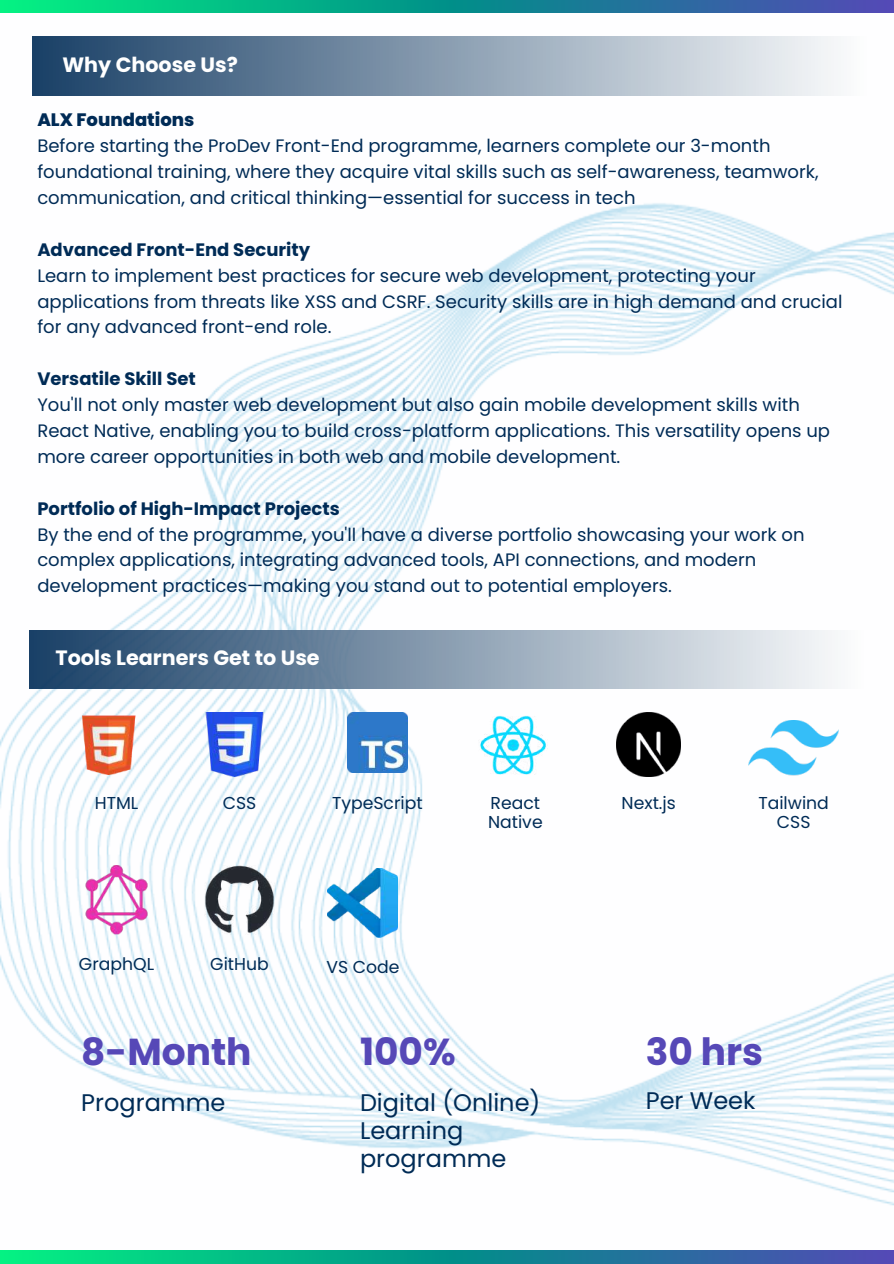
<style>
.page{position:relative;width:894px;height:1264px;background:#fff}
.page>*{position:absolute;margin:0;border:0;box-sizing:border-box;transform-origin:0 0}
.t1{font:700 37.5px "Poppins";color:#5648b7}
.t2{font:24px/28.2px "Poppins";color:#002b56}
.t3{font:700 20.7px "Poppins";color:#fff}
.t4{font:18px/25.8px "Poppins";color:#002b56}
.t5{font:700 18px "Poppins";color:#002b56}
.t6{font:800 18px "Poppins";color:#002b56}
.t7{font:17.25px/19.4px "Poppins";color:#002b56}
</style>
<div class="page">
<img style="left:0;top:36px;width:893px;height:1170px">
<svg style="left:0;top:0;width:893px;height:13px;background:#169692"></svg>
<svg style="left:0;top:1250px;width:893px;height:13px;background:#169692"></svg>
<img style="left:72px;top:702px;width:73px;height:72px">
<div style="left:32px;top:37px;width:834px;height:58px;background:linear-gradient(to right,#194066,#fcfdfd)"></div>
<div style="left:30px;top:630px;width:833px;height:58px;background:linear-gradient(to right,#183f66,#fdfdfd)"></div>
<img style="left:616px;top:713px;width:64px;height:63px">
<img style="left:81px;top:865px;width:70px;height:69px">
<img style="left:203px;top:713px;width:64px;height:63px">
<img style="left:347px;top:713px;width:60px;height:59px">
<img style="left:478px;top:710px;width:69px;height:69px">
<img style="left:748px;top:720px;width:90px;height:55px">
<img style="left:204px;top:865px;width:70px;height:69px">
<img style="left:328px;top:868px;width:69px;height:69px">
<p class="t3" style="left:62px;top:50px;width:177px">Why Choose Us?</p>
<p class="t6" style="left:37px;top:107px;width:158px">ALX Foundations</p>
<p class="t4" style="left:37px;top:133px;width:782px">Before starting the ProDev Front-End programme, learners complete our 3-month foundational training, where they acquire vital skills such as self-awareness, teamwork, communication, and critical thinking—essential for success in tech</p>
<p class="t5" style="left:37px;top:237px;width:274px">Advanced Front-End Security</p>
<p class="t4" style="left:37px;top:262px;width:806px">Learn to implement best practices for secure web development, protecting your applications from threats like XSS and CSRF. Security skills are in high demand and crucial for any advanced front-end role.</p>
<p class="t5" style="left:37px;top:366px;width:160px">Versatile Skill Set</p>
<p class="t4" style="left:37px;top:392px;width:794px">You'll not only master web development but also gain mobile development skills with<br>React Native, enabling you to build cross-platform applications. This versatility opens up more career opportunities in both web and mobile development.</p>
<p class="t5" style="left:37px;top:496px;width:304px">Portfolio of High-Impact Projects</p>
<p class="t4" style="left:37px;top:521px;width:768px">By the end of the programme, you'll have a diverse portfolio showcasing your work on complex applications, integrating advanced tools, API connections, and modern development practices—making you stand out to potential employers.</p>
<p class="t3" style="left:55px;top:643px;width:265px">Tools Learners Get to Use</p>
<p class="t7" style="left:95px;top:792px;width:45px">HTML</p>
<p class="t7" style="left:223px;top:792px;width:35px">CSS</p>
<p class="t7" style="left:332px;top:792px;width:92px">TypeScript</p>
<p class="t7" style="left:488px;top:792px;width:56px">React<br>Native</p>
<p class="t7" style="left:621px;top:792px;width:56px">Next.js</p>
<p class="t7" style="left:758px;top:792px;width:72px;text-align:center">Tailwind<br>CSS</p>
<p class="t7" style="left:79px;top:954px;width:77px">GraphQL</p>
<p class="t7" style="left:210px;top:954px;width:60px">GitHub</p>
<p class="t7" style="left:326px;top:957px;width:75px">VS Code</p>
<h1 class="t1" style="left:81px;top:1025px;width:172px">8-Month</h1>
<h2 class="t2" style="left:81px;top:1088px;width:145px">Programme</h2>
<h1 class="t1" style="left:360px;top:1025px;width:97px">100%</h1>
<h2 class="t2" style="left:360px;top:1088px;width:182px">Digital (Online)<br>Learning programme</h2>
<h1 class="t1" style="left:645px;top:1025px;width:119px">30 hrs</h1>
<h2 class="t2" style="left:645px;top:1086px;width:111px">Per Week</h2>
</div>
